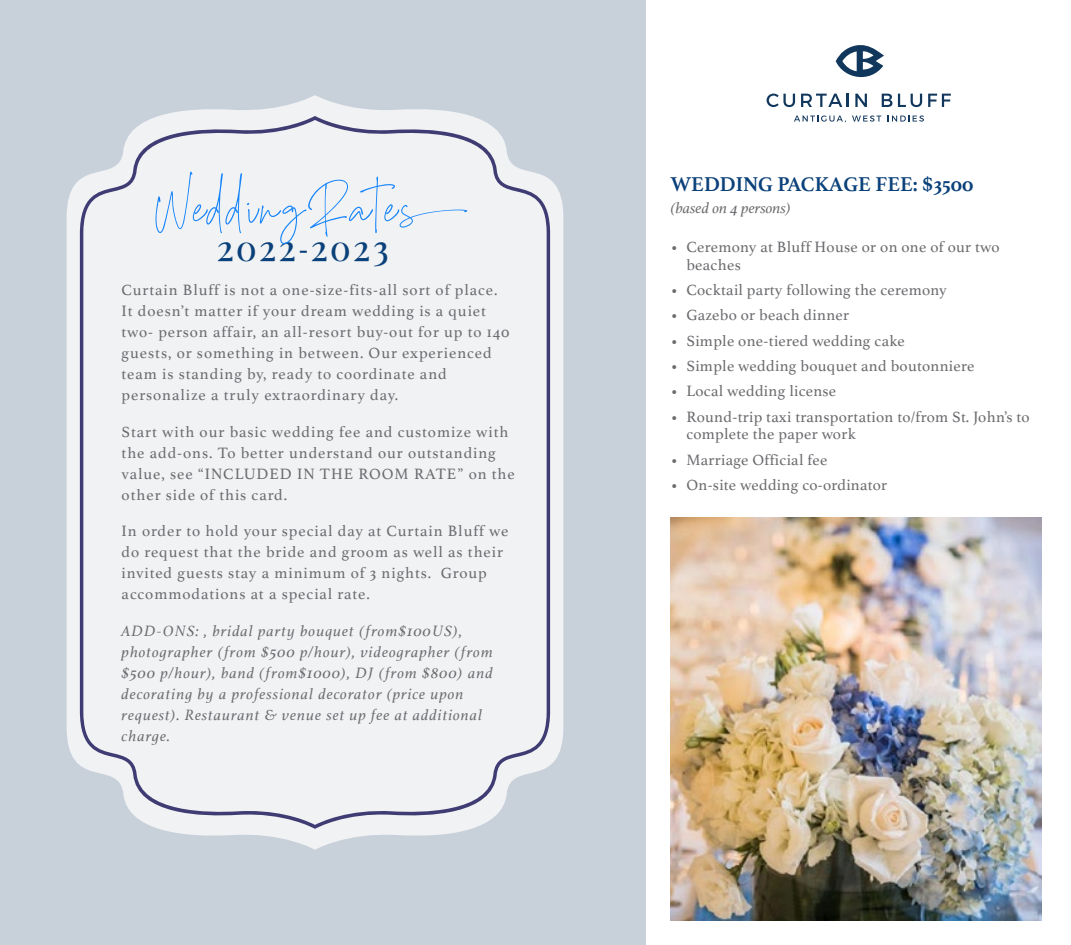
<style>
.page{position:relative;width:1071px;height:945px;background:#fff}
.page>*{position:absolute;margin:0;border:0;box-sizing:border-box;transform-origin:0 0}
.t1{font:84px "Boulders Beach Script";letter-spacing:.04em;color:#1684fa}
.t2{font:35px "Boulders Beach Serif";letter-spacing:.08em;color:#0b417a}
.t3{font:700 21px "Athelas";color:#0b417a}
.t4{font:15.75px/21px "Athelas";letter-spacing:.06em;color:#6b6c6f}
.t5{font:15.75px/17.5px "Athelas";letter-spacing:.02em;color:#6b6c6f}
.t6{font:italic 15.75px/21px "Athelas";letter-spacing:.06em;color:#6b6c6f}
.t7{font:italic 15.75px "Athelas";color:#6b6c6f}
</style>
<div class="page">
<div style="left:0;top:0;width:646px;height:945px;background:#c8d0d9"></div>
<svg style="left:67px;top:95px;width:496px;height:755px"></svg>
<div style="left:80px;top:116px;width:470px;height:713px;background:#f0f2f4"></div>
<img style="left:671px;top:517px;width:371px;height:404px">
<svg style="left:836px;top:45px;width:48px;height:32px"></svg>
<svg style="left:767px;top:94px;width:28px;height:13px"></svg>
<svg style="left:801px;top:94px;width:48px;height:13px"></svg>
<svg style="left:855px;top:94px;width:12px;height:13px"></svg>
<svg style="left:882px;top:94px;width:10px;height:13px"></svg>
<svg style="left:898px;top:94px;width:24px;height:13px"></svg>
<svg style="left:928px;top:94px;width:23px;height:13px"></svg>
<svg style="left:794px;top:116px;width:52px;height:6px"></svg>
<svg style="left:852px;top:116px;width:29px;height:6px"></svg>
<svg style="left:888px;top:116px;width:36px;height:6px"></svg>
<h1 class="t1" style="left:154px;top:158px;width:321px">WeddingRates</h1>
<p class="t4" style="left:122px;top:279px;width:390px">Curtain Bluff is not a one-size-fits-all sort of place.<br>It doesn’t matter if your dream wedding is a quiet two- person affair, an all-resort buy-out for up to 140 guests, or something in between. Our experienced team is standing by, ready to coordinate and personalize a truly extraordinary day.</p>
<p class="t4" style="left:122px;top:420px;width:395px">Start with our basic wedding fee and customize with the add-ons. To better understand our outstanding value, see “INCLUDED IN THE ROOM RATE” on the other side of this card.</p>
<p class="t4" style="left:122px;top:520px;width:388px">In order to hold your special day at Curtain Bluff we do request that the bride and groom as well as their invited guests stay a minimum of 3 nights. Group accommodations at a special rate.</p>
<p class="t6" style="left:122px;top:620px;width:373px">ADD-ONS: , bridal party bouquet (from$100US), photographer (from $500 p/hour), videographer (from $500 p/hour), band (from$1000), DJ (from $800) and decorating by a professional decorator (price upon request). Restaurant &amp; venue set up fee at additional charge.</p>
<h2 class="t2" style="left:217px;top:224px;width:173px">2022-2023</h2>
<h3 class="t3" style="left:671px;top:167px;width:304px">WEDDING PACKAGE FEE: $3500</h3>
<p class="t7" style="left:671px;top:195px;width:122px">(based on 4 persons)</p>
<p class="t5" style="left:686px;top:238px;width:315px;text-indent:-16px">• Ceremony at Bluff House or on one of our two beaches</p>
<p class="t5" style="left:671px;top:281px;width:278px">• Cocktail party following the ceremony</p>
<p class="t5" style="left:671px;top:306px;width:180px">• Gazebo or beach dinner</p>
<p class="t5" style="left:671px;top:331px;width:236px">• Simple one-tiered wedding cake</p>
<p class="t5" style="left:671px;top:357px;width:305px">• Simple wedding bouquet and boutonniere</p>
<p class="t5" style="left:671px;top:382px;width:167px">• Local wedding license</p>
<p class="t5" style="left:686px;top:407px;width:345px;text-indent:-16px">• Round-trip taxi transportation to/from St. John’s to complete the paper work</p>
<p class="t5" style="left:671px;top:450px;width:158px">• Marriage Official fee</p>
<p class="t5" style="left:671px;top:476px;width:218px">• On-site wedding co-ordinator</p>
</div>
